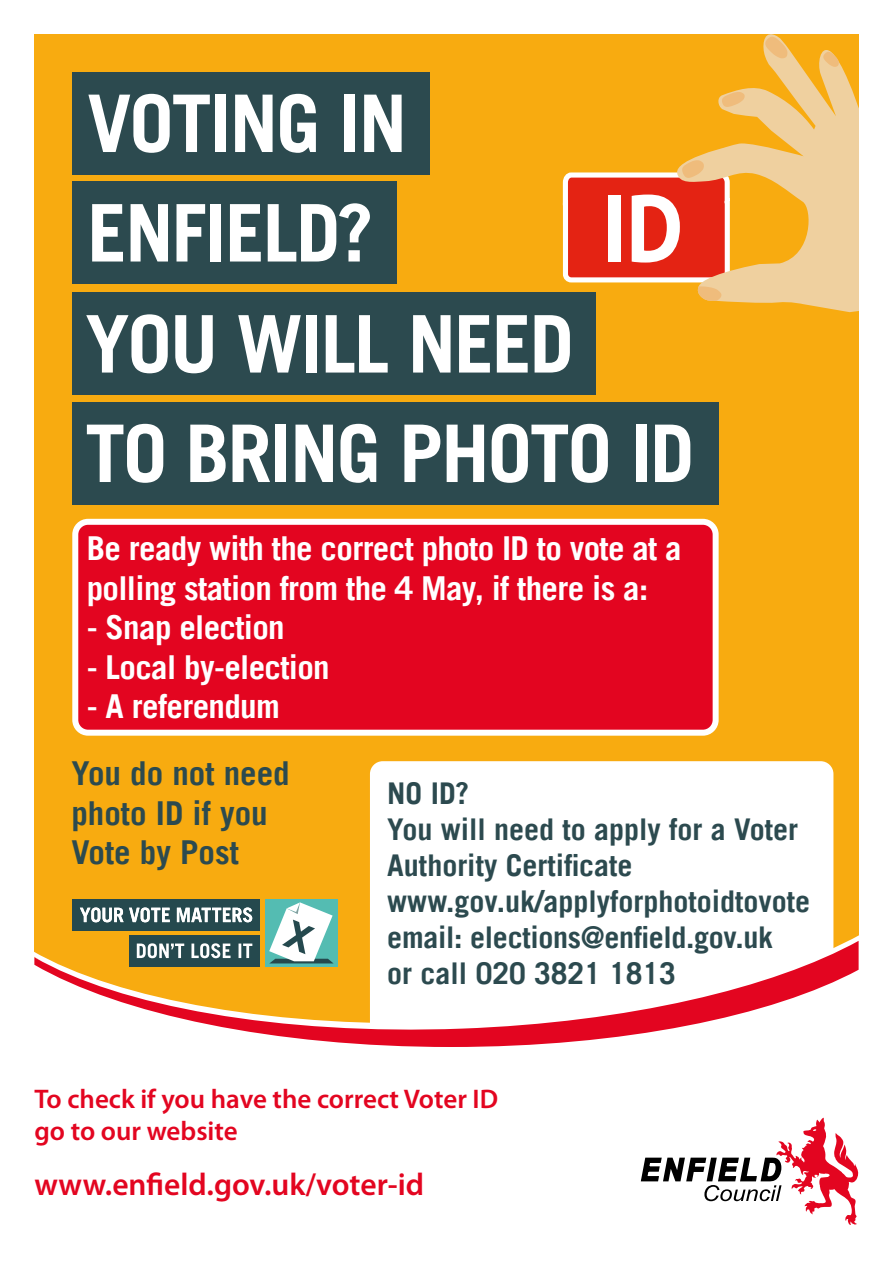
<style>
.page{position:relative;width:893px;height:1263px;background:#fff}
.page>*{position:absolute;margin:0;border:0;box-sizing:border-box;transform-origin:0 0}
.t1{font:700 79.5px "Trade Gothic LT";letter-spacing:-.025em;color:#fff}
.t2{font:700 33px/39.6px "Trade Gothic LT";letter-spacing:-.02em;color:#fff}
.t3{font:700 33px/39.6px "Trade Gothic LT";color:#2c4a4f}
.t4{font:600 31.5px "Myriad Pro";color:#e30520}
.t5{font:700 30px/36px "Trade Gothic LT";color:#2c4a4f}
.t6{font:600 27px/32.4px "Myriad Pro";color:#e30520}
</style>
<div class="page">
<div style="left:35px;top:34px;width:824px;height:1033px;background:#f8ab10"></div>
<div style="left:370px;top:761px;width:463px;height:290px;background:#fff;border-radius:13px"></div>
<svg style="left:35px;top:1047px;width:824px;height:135px"></svg>
<svg style="left:34px;top:941px;width:825px;height:106px"></svg>
<svg style="left:641px;top:1118px;width:217px;height:107px"></svg>
<div style="left:265px;top:899px;width:73px;height:67px;background:#54bcb2"></div>
<div style="left:72px;top:899px;width:188px;height:31px;background:#25494e"></div>
<div style="left:129px;top:935px;width:131px;height:31px;background:#25494e"></div>
<svg style="left:80px;top:907px;width:90px;height:15px"></svg>
<svg style="left:177px;top:907px;width:75px;height:15px"></svg>
<svg style="left:137px;top:943px;width:115px;height:15px"></svg>
<svg style="left:269px;top:902px;width:64px;height:61px"></svg>
<div style="left:72px;top:72px;width:358px;height:102px;background:#2c4a4f"></div>
<div style="left:75px;top:522px;width:641px;height:211px;background:#e30520;border-radius:13px"></div>
<div style="left:72px;top:519px;width:647px;height:217px;border:6px solid #fff;border-radius:13px"></div>
<div style="left:72px;top:402px;width:647px;height:102px;background:#2c4a4f"></div>
<svg style="left:690px;top:34px;width:169px;height:279px;fill:#efd09f"></svg>
<svg style="left:765px;top:37px;width:22px;height:21px"></svg>
<svg style="left:823px;top:52px;width:16px;height:15px"></svg>
<svg style="left:722px;top:92px;width:23px;height:15px"></svg>
<svg style="left:563px;top:160px;width:169px;height:142px"></svg>
<div style="left:72px;top:293px;width:524px;height:102px;background:#2c4a4f"></div>
<div style="left:72px;top:182px;width:325px;height:102px;background:#2c4a4f"></div>
<h1 class="t1" style="left:87px;top:75px;width:321px">VOTING IN</h1>
<h1 class="t1" style="left:87px;top:184px;width:288px">ENFIELD?</h1>
<h1 class="t1" style="left:85px;top:295px;width:490px">YOU WILL NEED</h1>
<h1 class="t1" style="left:85px;top:405px;width:610px">TO BRING PHOTO ID</h1>
<p class="t2" style="left:87px;top:528px;width:596px">Be ready with the correct photo ID to vote at a polling station from the 4 May, if there is a:</p>
<p class="t2" style="left:87px;top:607px;width:199px">- Snap election</p>
<p class="t2" style="left:87px;top:647px;width:244px">- Local by-election</p>
<p class="t2" style="left:87px;top:686px;width:195px">- A referendum</p>
<p class="t3" style="left:71px;top:753px;width:220px">You do not need photo ID if you<br>Vote by Post</p>
<p class="t5" style="left:387px;top:775px;width:424px">NO ID?<br>You will need to apply for a Voter<br>Authority Certificate www.gov.uk/applyforphotoidtovote email: elections@enfield.gov.uk<br>or call 020 3821 1813</p>
<p class="t6" style="left:35px;top:1082px;width:465px">To check if you have the correct Voter ID go to our website</p>
<p class="t4" style="left:35px;top:1164px;width:391px">www.enfield.gov.uk/voter-id</p>
</div>
